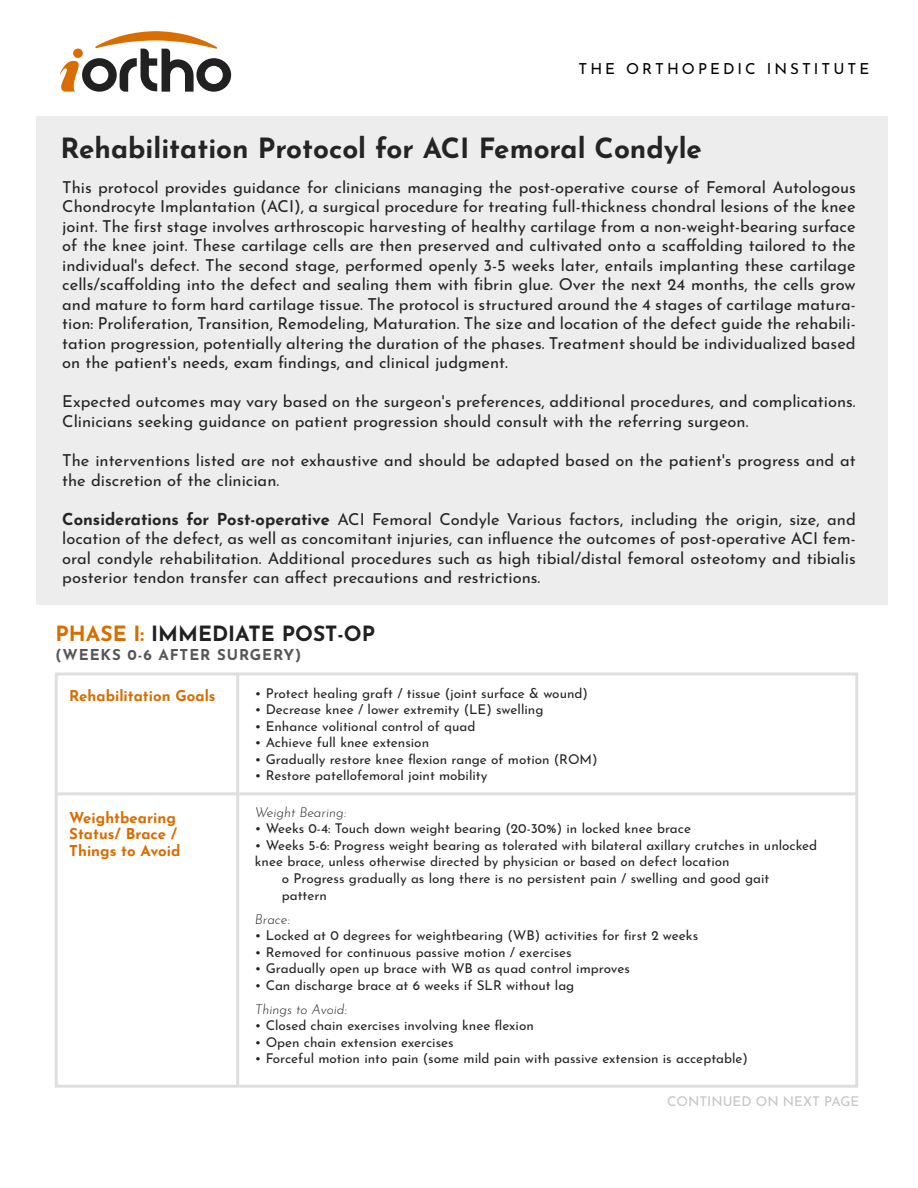
<style>
.page{position:relative;width:918px;height:1188px;background:#fff}
.page>*{position:absolute;margin:0;border:0;box-sizing:border-box;transform-origin:0 0}
.t1{font:700 27.9px "Josefin Sans";color:#242424}
.t2{font:700 21px "Josefin Sans";color:#212121}
.t3{font:16.5px/19.5px "Josefin Sans";color:#242424;text-align:justify}
.t4{font:15.15px "Josefin Sans";letter-spacing:.2em;color:#000}
.t5{font:700 15px/16.2px "Josefin Sans";color:#d86d00}
.t6{font:700 15px "Josefin Sans";letter-spacing:.06em;color:#565656}
.t7{font:13.5px "Josefin Sans";color:#242424}
.t8{font:italic 300 13.5px "Josefin Sans";color:#242424}
.t9{font:13.5px "Josefin Sans";color:#c6c4c4}
.s1{font-weight:700}
.s2{color:#d86d00}
</style>
<div class="page">
<div style="left:36px;top:116px;width:851px;height:489px;background:#ededed"></div>
<svg style="left:60px;top:31px;width:171px;height:61px"></svg>
<div style="left:55px;top:672px;width:803px;height:416px;border:3px solid #dfdfdf"></div>
<hr style="left:56px;top:792px;width:800px;height:3px;background:#dfdfdf">
<hr style="left:236px;top:673px;width:3px;height:414px;background:#dfdfdf">
<p class="t4" style="left:579px;top:56px;width:292px">THE ORTHOPEDIC INSTITUTE</p>
<h1 class="t1" style="left:61px;top:123px;width:643px">Rehabilitation Protocol for ACI Femoral Condyle</h1>
<p class="t3" style="left:62px;top:175px;width:795px">This protocol provides guidance for clinicians managing the post-operative course of Femoral Autologous Chondrocyte Implantation (ACI), a surgical procedure for treating full-thickness chondral lesions of the knee joint. The first stage involves arthroscopic harvesting of healthy cartilage from a non-weight-bearing surface of the knee joint. These cartilage cells are then preserved and cultivated onto a scaffolding tailored to the individual's defect. The second stage, performed openly 3-5 weeks later, entails implanting these cartilage cells/scaffolding into the defect and sealing them with fibrin glue. Over the next 24 months, the cells grow and mature to form hard cartilage tissue. The protocol is structured around the 4 stages of cartilage matura&shy;tion: Proliferation, Transition, Remodeling, Maturation. The size and location of the defect guide the rehabili&shy;tation progression, potentially altering the duration of the phases. Treatment should be individualized based on the patient's needs, exam findings, and clinical judgment.</p>
<p class="t3" style="left:62px;top:390px;width:795px">Expected outcomes may vary based on the surgeon's preferences, additional procedures, and complications.<br>Clinicians seeking guidance on patient progression should consult with the referring surgeon.</p>
<p class="t3" style="left:62px;top:449px;width:795px">The interventions listed are not exhaustive and should be adapted based on the patient's progress and at the discretion of the clinician.</p>
<p class="t3" style="left:62px;top:507px;width:795px"><span class="s1">Considerations for Post-operative</span> ACI Femoral Condyle Various factors, including the origin, size, and location of the defect, as well as concomitant injuries, can influence the outcomes of post-operative ACI fem&shy;oral condyle rehabilitation. Additional procedures such as high tibial/distal femoral osteotomy and tibialis posterior tendon transfer can affect precautions and restrictions.</p>
<p class="t2" style="left:56px;top:615px;width:321px"><span class="s2">PHASE I:</span> IMMEDIATE POST-OP</p>
<p class="t6" style="left:56px;top:641px;width:247px">(WEEKS 0-6 AFTER SURGERY)</p>
<p class="t7" style="left:255px;top:682px;width:335px">• Protect healing graft / tissue (joint surface &amp; wound)</p>
<p class="t7" style="left:255px;top:698px;width:290px">• Decrease knee / lower extremity (LE) swelling</p>
<p class="t7" style="left:255px;top:715px;width:222px">• Enhance volitional control of quad</p>
<p class="t7" style="left:255px;top:731px;width:176px">• Achieve full knee extension</p>
<p class="t7" style="left:255px;top:748px;width:344px">• Gradually restore knee flexion range of motion (ROM)</p>
<p class="t7" style="left:255px;top:764px;width:234px">• Restore patellofemoral joint mobility</p>
<p class="t8" style="left:255px;top:801px;width:93px">Weight Bearing:</p>
<p class="t7" style="left:255px;top:817px;width:438px">• Weeks 0-4: Touch down weight bearing (20-30%) in locked knee brace</p>
<p class="t7" style="left:255px;top:834px;width:564px">• Weeks 5-6: Progress weight bearing as tolerated with bilateral axillary crutches in unlocked</p>
<p class="t7" style="left:255px;top:851px;width:476px">knee brace, unless otherwise directed by physician or based on defect location</p>
<p class="t7" style="left:282px;top:867px;width:489px">o Progress gradually as long there is no persistent pain / swelling and good gait</p>
<p class="t7" style="left:282px;top:884px;width:47px">pattern</p>
<p class="t8" style="left:255px;top:908px;width:36px">Brace:</p>
<p class="t7" style="left:255px;top:924px;width:445px">• Locked at 0 degrees for weightbearing (WB) activities for first 2 weeks</p>
<p class="t7" style="left:255px;top:941px;width:318px">• Removed for continuous passive motion / exercises</p>
<p class="t7" style="left:255px;top:957px;width:377px">• Gradually open up brace with WB as quad control improves</p>
<p class="t7" style="left:255px;top:974px;width:321px">• Can discharge brace at 6 weeks if SLR without lag</p>
<p class="t8" style="left:255px;top:998px;width:94px">Things to Avoid:</p>
<p class="t7" style="left:255px;top:1014px;width:281px">• Closed chain exercises involving knee flexion</p>
<p class="t7" style="left:255px;top:1031px;width:200px">• Open chain extension exercises</p>
<p class="t7" style="left:255px;top:1047px;width:495px">• Forceful motion into pain (some mild pain with passive extension is acceptable)</p>
<p class="t5" style="left:69px;top:685px;width:148px">Rehabilitation Goals</p>
<p class="t5" style="left:69px;top:808px;width:113px">Weightbearing<br>Status/ Brace /<br>Things to Avoid</p>
<p class="t9" style="left:667px;top:1090px;width:194px">CONTINUED ON NEXT PAGE</p>
</div>
